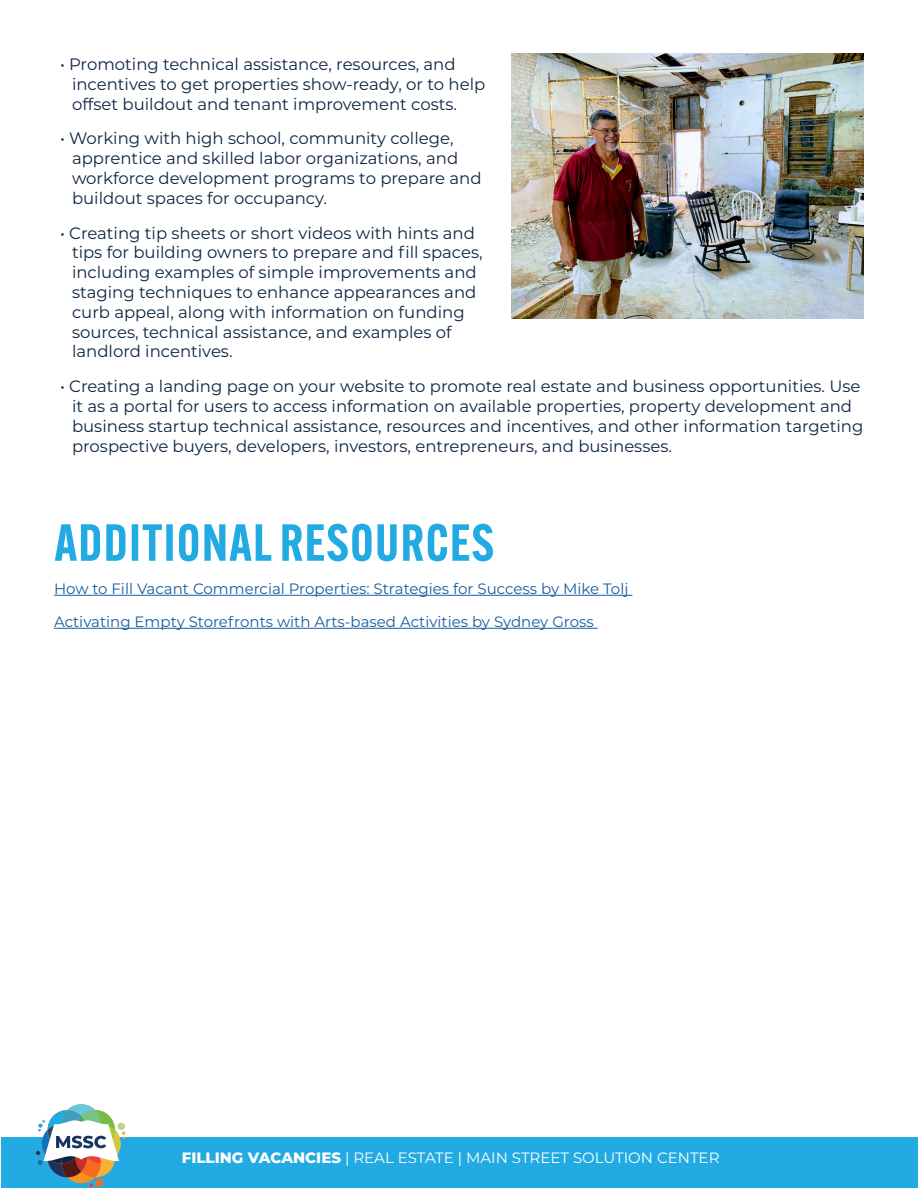
<style>
.page{position:relative;width:918px;height:1188px;background:#fff}
.page>*{position:absolute;margin:0;border:0;box-sizing:border-box;transform-origin:0 0}
.t1{font:600 51px "Alternate Gothic ATF";letter-spacing:.02em;color:#22abe2}
.t2{font:16.5px/19.8px "Montserrat";color:#0d2543}
.t3{font:15px "Montserrat";color:#175d9e}
.t4{font:15px "Montserrat";color:#fff}
.s1{font-weight:800}
</style>
<div class="page">
<div style="left:2px;top:1137px;width:916px;height:50px;background:#22abe2"></div>
<img style="left:36px;top:1104px;width:89px;height:83px">
<hr style="left:54px;top:595px;width:578px;height:1px;background:#175d9e">
<hr style="left:54px;top:628px;width:544px;height:1px;background:#175d9e">
<img style="left:511px;top:54px;width:353px;height:265px">
<p class="t2" style="left:72px;top:54px;width:415px;text-indent:-12px">• Promoting technical assistance, resources, and incentives to get properties show-ready, or to help offset buildout and tenant improvement costs.</p>
<p class="t2" style="left:72px;top:128px;width:411px;text-indent:-12px">• Working with high school, community college, apprentice and skilled labor organizations, and workforce development programs to prepare and buildout spaces for occupancy.</p>
<p class="t2" style="left:72px;top:222px;width:412px;text-indent:-12px">• Creating tip sheets or short videos with hints and tips for building owners to prepare and fill spaces, including examples of simple improvements and staging techniques to enhance appearances and curb appeal, along with information on funding sources, technical assistance, and examples of landlord incentives.</p>
<p class="t2" style="left:72px;top:376px;width:793px;text-indent:-12px">• Creating a landing page on your website to promote real estate and business opportunities. Use it as a portal for users to access information on available properties, property development and business startup technical assistance, resources and incentives, and other information targeting prospective buyers, developers, investors, entrepreneurs, and businesses.</p>
<p class="t1" style="left:55px;top:510px;width:441px">ADDITIONAL RESOURCES</p>
<p class="t3" style="left:54px;top:578px;width:576px">How to Fill Vacant Commercial Properties: Strategies for Success by Mike Tolj</p>
<p class="t3" style="left:54px;top:611px;width:541px">Activating Empty Storefronts with Arts-based Activities by Sydney Gross</p>
<p class="t4" style="left:182px;top:1148px;width:539px"><span class="s1">FILLING VACANCIES</span> | REAL ESTATE | MAIN STREET SOLUTION CENTER</p>
</div>
